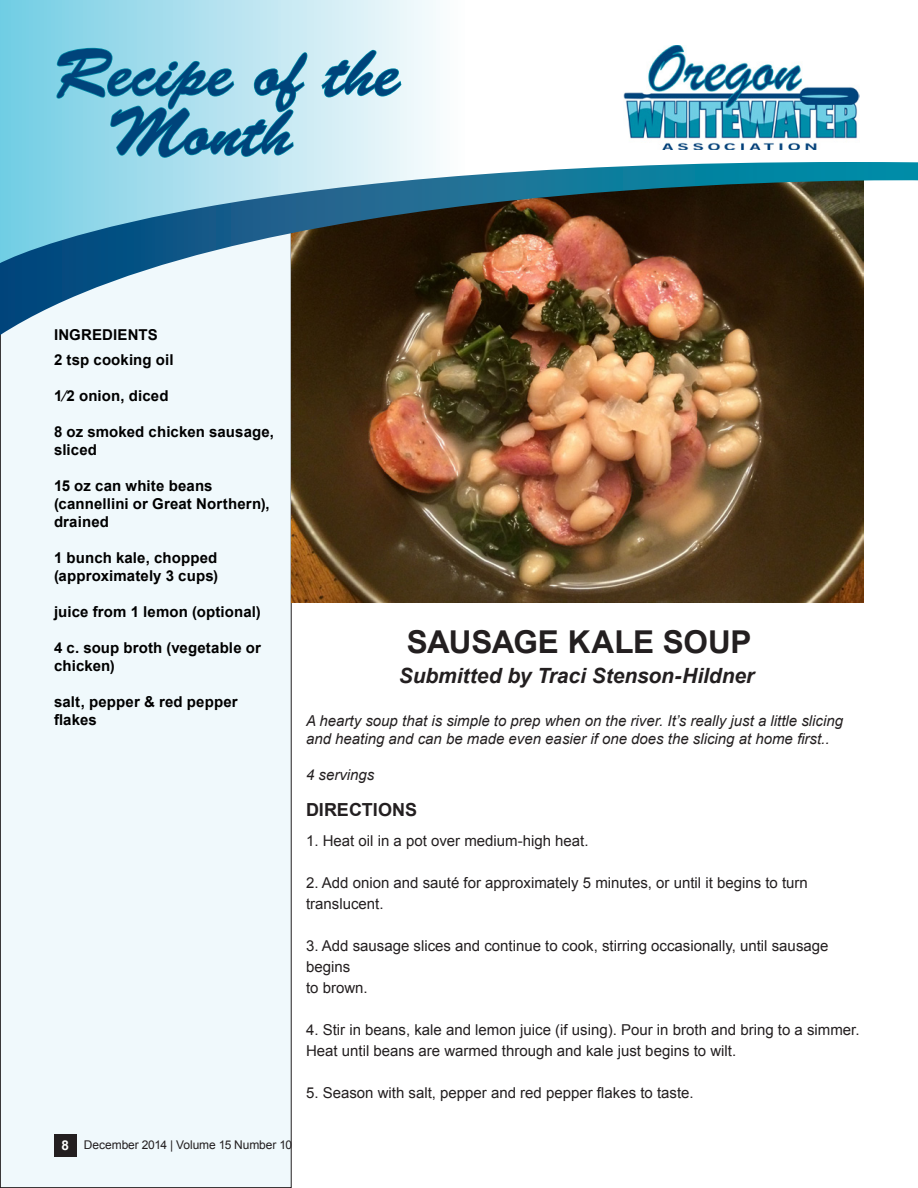
<style>
.page{position:relative;width:918px;height:1188px;background:#fff}
.page>*{position:absolute;margin:0;border:0;box-sizing:border-box;transform-origin:0 0}
.t1{font:67.5px/59.4px "Brush Script Std";color:#00447b}
.t2{font:700 31.5px "Arial";letter-spacing:-.01em;color:#231f20}
.t3{font:italic 700 21px "Arial";color:#231f20}
.t4{font:700 18px "Arial";color:#231f20}
.t5{font:15px/21px "Arial";color:#231f20}
.t6{font:700 15px/18px "Arial";letter-spacing:.01em;color:#000}
.t7{font:italic 15px/18px "Arial";color:#231f20}
.t8{font:12px "Arial";letter-spacing:-.01em;color:#231f20}
.s1{font-weight:700;font-size:13.5px;color:#fff}
</style>
<div class="page">
<div style="left:0;top:222px;width:291px;height:966px;background:#f0f9fc"></div>
<img style="left:291px;top:335px;width:573px;height:268px">
<svg style="left:0;top:0;width:860px;height:162px"></svg>
<img style="left:0;top:162px;width:918px;height:173px">
<img style="left:624px;top:45px;width:235px;height:105px">
<svg style="left:321px;top:49px;width:81px;height:49px;background:#b3dee8"></svg>
<svg style="left:56px;top:47px;width:252px;height:112px;background:#91d3e3"></svg>
<div style="left:54px;top:1134px;width:22px;height:22px;background:#231f20"></div>
<h1 class="t1" style="left:108px;top:45px;width:293px;text-indent:-54px">Recipe of the<br>Month</h1>
<p class="t6" style="left:54px;top:323px;width:121px;line-height:24.8px">INGREDIENTS<br>2 tsp cooking oil</p>
<p class="t6" style="left:54px;top:387px;width:116px">1⁄2 onion, diced</p>
<p class="t6" style="left:54px;top:423px;width:222px">8 oz smoked chicken sausage, sliced</p>
<p class="t6" style="left:54px;top:477px;width:217px">15 oz can white beans (cannellini or Great Northern), drained</p>
<p class="t6" style="left:54px;top:549px;width:166px">1 bunch kale, chopped (approximately 3 cups)</p>
<p class="t6" style="left:54px;top:603px;width:208px">juice from 1 lemon (optional)</p>
<p class="t6" style="left:54px;top:639px;width:209px">4 c. soup broth (vegetable or chicken)</p>
<p class="t6" style="left:54px;top:693px;width:185px">salt, pepper &amp; red pepper flakes</p>
<h2 class="t2" style="left:407px;top:624px;width:346px">SAUSAGE KALE SOUP</h2>
<h3 class="t3" style="left:399px;top:664px;width:357px">Submitted by Traci Stenson-Hildner</h3>
<p class="t7" style="left:306px;top:711px;width:539px">A hearty soup that is simple to prep when on the river. It’s really just a little slicing and heating and can be made even easier if one does the slicing at home first..</p>
<p class="t7" style="left:306px;top:765px;width:70px">4 servings</p>
<p class="t4" style="left:306px;top:799px;width:113px">DIRECTIONS</p>
<p class="t5" style="left:306px;top:830px;width:284px">1. Heat oil in a pot over medium-high heat.</p>
<p class="t5" style="left:306px;top:872px;width:503px">2. Add onion and sauté for approximately 5 minutes, or until it begins to turn translucent.</p>
<p class="t5" style="left:306px;top:935px;width:524px">3. Add sausage slices and continue to cook, stirring occasionally, until sausage begins<br>to brown.</p>
<p class="t5" style="left:306px;top:1019px;width:555px">4. Stir in beans, kale and lemon juice (if using). Pour in broth and bring to a simmer.<br>Heat until beans are warmed through and kale just begins to wilt.</p>
<p class="t5" style="left:306px;top:1082px;width:389px">5. Season with salt, pepper and red pepper flakes to taste.</p>
<p class="t8" style="left:61px;top:1139px;width:232px"><span class="s1">8</span> December 2014 | Volume 15 Number 10</p>
</div>
